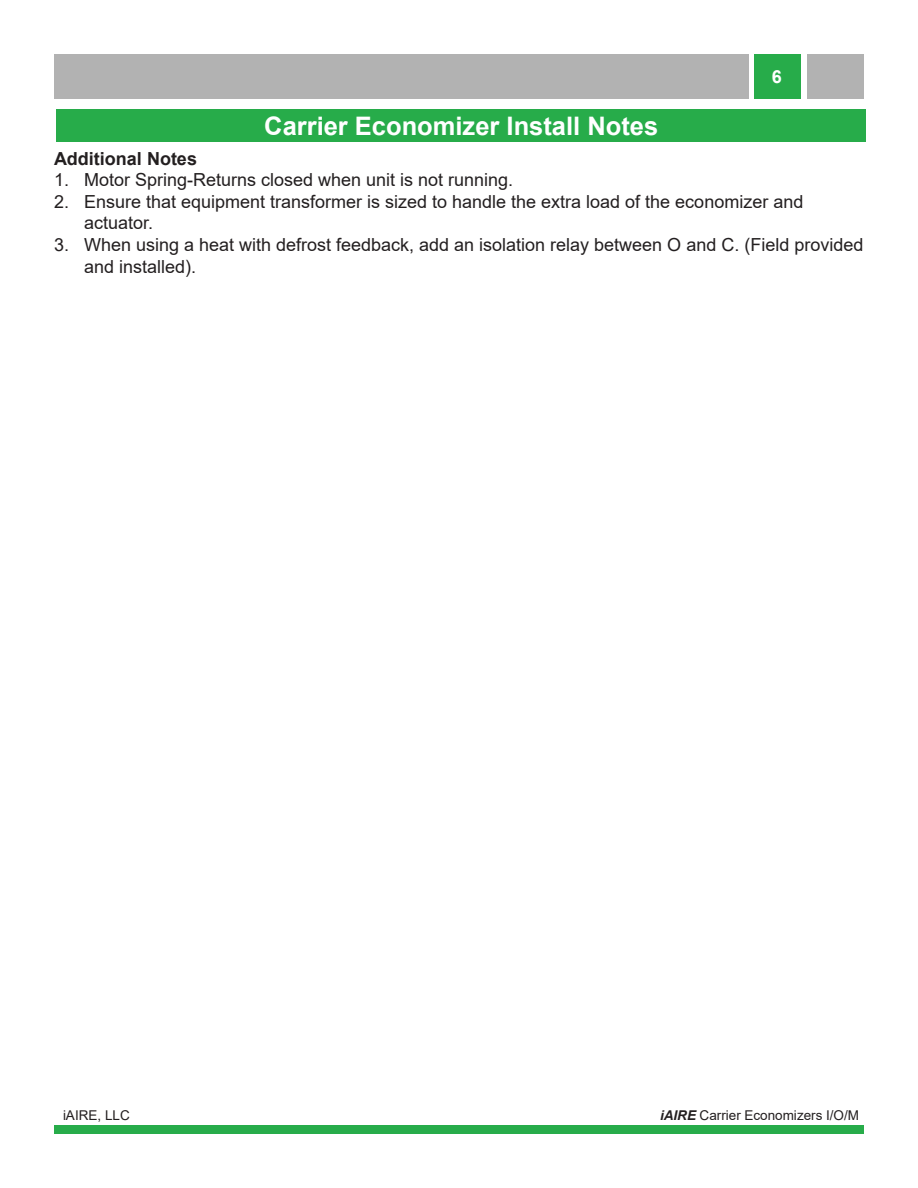
<style>
.page{position:relative;width:918px;height:1188px;background:#fff}
.page>*{position:absolute;margin:0;border:0;box-sizing:border-box;transform-origin:0 0}
.t1{font:700 25.5px "Arial";color:#fff}
.t2{font:18px/21.6px "Arial";color:#231f20}
.t3{font:700 18px "Arial";color:#231f20}
.t4{font:700 18px "Arial";color:#fff}
.t5{font:13.5px "Arial";color:#231f20}
.s1{font-weight:700;font-style:italic}
</style>
<div class="page">
<div style="left:54px;top:55px;width:694px;height:44px;background:#b2b2b2"></div>
<div style="left:754px;top:55px;width:47px;height:44px;background:#27ac4a"></div>
<div style="left:54px;top:1126px;width:810px;height:8px;background:#27ac4a"></div>
<div style="left:807px;top:55px;width:57px;height:44px;background:#b2b2b2"></div>
<div style="left:56px;top:110px;width:810px;height:32px;background:#27ac4a"></div>
<p class="t1" style="left:264px;top:108px;width:395px">Carrier Economizer Install Notes</p>
<p class="t4" style="left:772px;top:64px;width:12px">6</p>
<p class="t3" style="left:54px;top:146px;width:145px">Additional Notes</p>
<p class="t2" style="left:54px;top:169px;width:461px">1. Motor Spring-Returns closed when unit is not running.</p>
<p class="t2" style="left:84px;top:191px;width:721px;text-indent:-30px">2. Ensure that equipment transformer is sized to handle the extra load of the economizer and actuator.</p>
<p class="t2" style="left:84px;top:234px;width:781px;text-indent:-30px">3. When using a heat with defrost feedback, add an isolation relay between O and C. (Field provided and installed).</p>
<p class="t5" style="left:63px;top:1106px;width:68px">iAIRE, LLC</p>
<p class="t5" style="left:660px;top:1106px;width:201px"><span class="s1">iAIRE</span> Carrier Economizers I/O/M</p>
</div>
